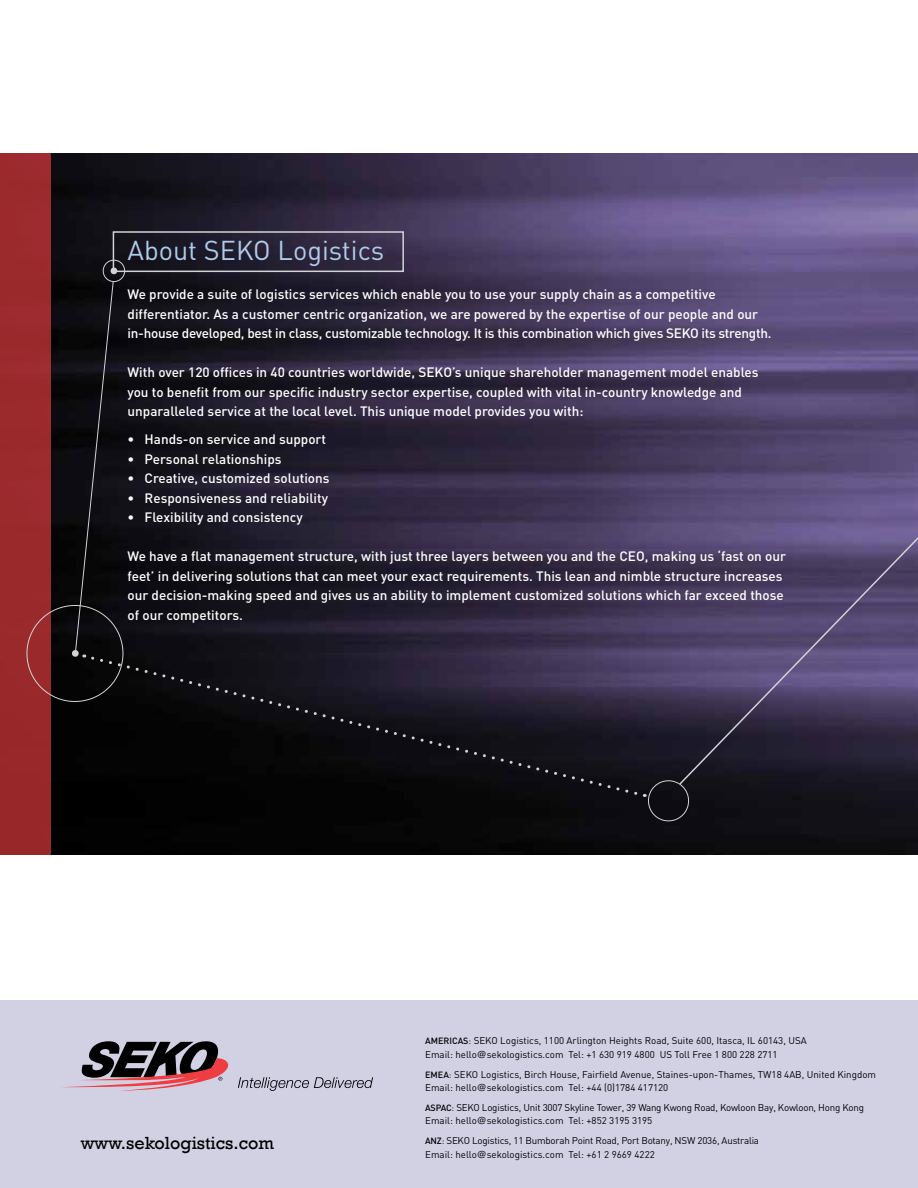
<style>
.page{position:relative;width:918px;height:1188px;background:#fff}
.page>*{position:absolute;margin:0;border:0;box-sizing:border-box;transform-origin:0 0}
.t1{font:27px "DIN";color:#b0cbea}
.t2{font:18px "Rockwell";color:#000}
.t3{font:500 13.5px/19.5px "DIN";color:#fff}
.t4{font:9.75px/13.5px "DIN";color:#000}
.t5{font:9.75px/13.5px "DIN";letter-spacing:-.02em;color:#000}
.s1{font-weight:500;font-size:9px}
.s2{font-size:9px}
.s3{font-family:"Helvetica"}
</style>
<div class="page">
<img style="left:51px;top:153px;width:867px;height:702px">
<div style="left:0;top:153px;width:51px;height:702px;background:#9a292b"></div>
<div style="left:113px;top:231px;width:291px;height:41px;border:2px solid #d1d3d4"></div>
<div style="left:0;top:1001px;width:918px;height:187px;background:#d2d1e4"></div>
<svg style="left:238px;top:1077px;width:135px;height:14px"></svg>
<svg style="left:62px;top:1041px;width:167px;height:50px"></svg>
<svg style="left:89px;top:655px;width:555px;height:143px;background:#14121b"></svg>
<svg style="left:644px;top:778px;width:48px;height:47px;background:#19181e"></svg>
<svg style="left:26px;top:259px;width:105px;height:450px"></svg>
<svg style="left:678px;top:309px;width:240px;height:477px;background:#4f4369"></svg>
<h1 class="t1" style="left:128px;top:234px;width:258px">About SEKO Logistics</h1>
<p class="t3" style="left:128px;top:284px;width:646px">We provide a suite of logistics services which enable you to use your supply chain as a competitive differentiator. As a customer centric organization, we are powered by the expertise of our people and our in-house developed, best in class, customizable technology. It is this combination which gives SEKO its strength.</p>
<p class="t3" style="left:128px;top:362px;width:632px">With over 120 offices in 40 countries worldwide, SEKO’s unique shareholder management model enables you to benefit from our specific industry sector expertise, coupled with vital in-country knowledge and unparalleled service at the local level. This unique model provides you with:</p>
<p class="t3" style="left:128px;top:429px;width:200px">• Hands-on service and support</p>
<p class="t3" style="left:128px;top:449px;width:156px">• Personal relationships</p>
<p class="t3" style="left:128px;top:468px;width:204px">• Creative, customized solutions</p>
<p class="t3" style="left:128px;top:488px;width:202px">• Responsiveness and reliability</p>
<p class="t3" style="left:128px;top:507px;width:177px">• Flexibility and consistency</p>
<p class="t3" style="left:128px;top:546px;width:660px">We have a flat management structure, with just three layers between you and the CEO, making us ‘fast on our feet’ in delivering solutions that can meet your exact requirements. This lean and nimble structure increases our decision-making speed and gives us an ability to implement customized solutions which far exceed those of our competitors.</p>
<h2 class="t2" style="left:81px;top:1133px;width:195px">www.sekologistics.com</h2>
<p class="t4" style="left:425px;top:1034px;width:383px"><span class="s1">AMERICAS</span><span class="s2">:</span> SEKO Logistics, 1100 Arlington Heights Road, Suite 600, Itasca, IL 60143, USA<br>Email: hello<span class="s3">@</span>sekologistics.com Tel: +1 630 919 4800 US Toll Free 1 800 228 2711</p>
<p class="t4" style="left:425px;top:1067px;width:452px"><span class="s1">EMEA</span><span class="s2">:</span> SEKO Logistics, Birch House, Fairfield Avenue, Staines-upon-Thames, TW18 4AB, United Kingdom<br>Email: hello<span class="s3">@</span>sekologistics.com Tel: +44 (0)1784 417120</p>
<p class="t5" style="left:425px;top:1100px;width:440px"><span class="s1">ASPAC</span><span class="s2">:</span> SEKO Logistics, Unit 3007 Skyline Tower, 39 Wang Kwong Road, Kowloon Bay, Kowloon, Hong Kong<br>Email: hello<span class="s3">@</span>sekologistics.com Tel: +852 3195 3195</p>
<p class="t5" style="left:425px;top:1134px;width:335px"><span class="s1">ANZ</span><span class="s2">:</span> SEKO Logistics, 11 Bumborah Point Road, Port Botany, NSW 2036, Australia<br>Email: hello<span class="s3">@</span>sekologistics.com Tel: +61 2 9669 4222</p>
</div>
